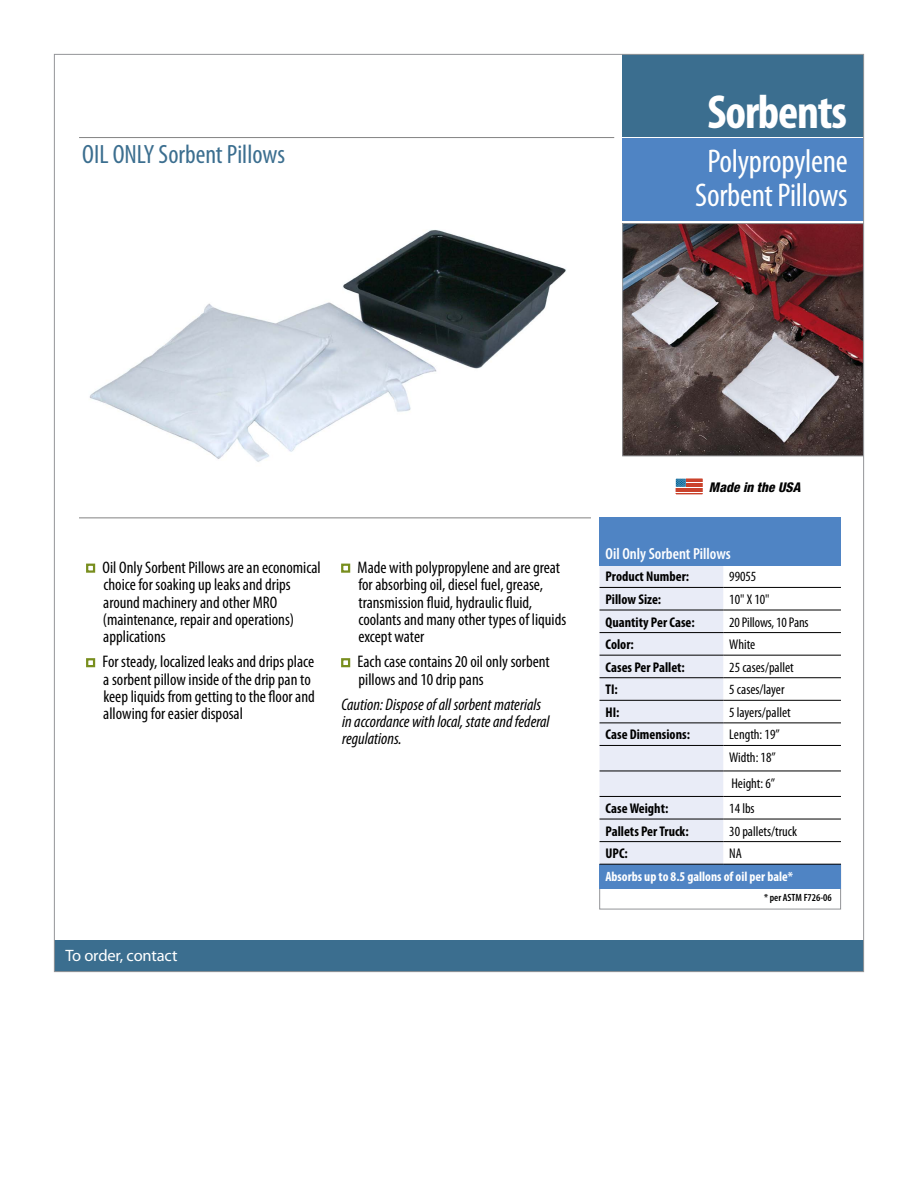
<style>
.page{position:relative;width:918px;height:1188px;background:#fff}
.page>*{position:absolute;margin:0;border:0;box-sizing:border-box;transform-origin:0 0}
.t1{font:700 condensed 48px "Myriad Pro";letter-spacing:-.025em;color:#fff}
.t2{font:condensed 33px/34.5px "Myriad Pro";letter-spacing:-.01em;color:#fff;text-align:center}
.t3{font:condensed 26.55px "Myriad Pro";color:#3b6e8f}
.t4{font:condensed 16.8px/17.4px "Myriad Pro";color:#000}
.t5{font:italic condensed 16.8px/17.4px "Myriad Pro";color:#000}
.t6{font:16.5px "Myriad Pro";letter-spacing:-.01em;color:#fff}
.t7{font:600 condensed 16.05px "Myriad Pro";color:#fff}
.t8{font:condensed 14.1px/22.5px "Myriad Pro";color:#000}
.t9{font:700 condensed 14.1px "Myriad Pro";color:#000}
.t10{font:700 condensed 13.5px "Myriad Pro";color:#fff}
.t11{font:italic 800 condensed 13.35px "Helvetica Neue";color:#000}
.t12{font:600 condensed 10.5px "Myriad Pro";color:#000}
</style>
<div class="page">
<div style="left:600px;top:864px;width:241px;height:25px;background:#4f84c4"></div>
<div style="left:600px;top:566px;width:123px;height:298px;background:#e9ecf7"></div>
<hr style="left:600px;top:587px;width:123px;height:1px;background:#000">
<hr style="left:723px;top:587px;width:118px;height:1px;background:#000">
<hr style="left:600px;top:610px;width:123px;height:1px;background:#000">
<hr style="left:723px;top:610px;width:118px;height:1px;background:#000">
<hr style="left:600px;top:632px;width:123px;height:1px;background:#000">
<hr style="left:723px;top:632px;width:118px;height:1px;background:#000">
<hr style="left:600px;top:655px;width:123px;height:1px;background:#000">
<hr style="left:723px;top:655px;width:118px;height:1px;background:#000">
<hr style="left:600px;top:677px;width:123px;height:1px;background:#000">
<hr style="left:723px;top:677px;width:118px;height:1px;background:#000">
<hr style="left:600px;top:700px;width:123px;height:1px;background:#000">
<hr style="left:723px;top:700px;width:118px;height:1px;background:#000">
<hr style="left:600px;top:723px;width:123px;height:1px;background:#000">
<hr style="left:723px;top:723px;width:118px;height:1px;background:#000">
<hr style="left:600px;top:745px;width:123px;height:1px;background:#000">
<hr style="left:723px;top:745px;width:118px;height:1px;background:#000">
<hr style="left:600px;top:771px;width:123px;height:1px;background:#000">
<hr style="left:723px;top:771px;width:118px;height:1px;background:#000">
<hr style="left:600px;top:796px;width:123px;height:1px;background:#000">
<hr style="left:723px;top:796px;width:118px;height:1px;background:#000">
<hr style="left:600px;top:819px;width:123px;height:1px;background:#000">
<hr style="left:723px;top:819px;width:118px;height:1px;background:#000">
<hr style="left:600px;top:841px;width:123px;height:1px;background:#000">
<hr style="left:723px;top:841px;width:118px;height:1px;background:#000">
<hr style="left:600px;top:864px;width:123px;height:1px;background:#000">
<hr style="left:723px;top:864px;width:118px;height:1px;background:#000">
<div style="left:622px;top:54px;width:241px;height:82px;background:#3b6e8f"></div>
<div style="left:622px;top:139px;width:242px;height:82px;background:#4f84c4"></div>
<div style="left:86px;top:564px;width:9px;height:9px;border:2px solid #788e1e"></div>
<div style="left:86px;top:658px;width:9px;height:9px;border:2px solid #788e1e"></div>
<div style="left:341px;top:564px;width:9px;height:9px;border:2px solid #788e1e"></div>
<div style="left:341px;top:658px;width:9px;height:9px;border:2px solid #788e1e"></div>
<img style="left:89px;top:230px;width:477px;height:232px">
<div style="left:600px;top:518px;width:241px;height:48px;background:#4f84c4"></div>
<hr style="left:79px;top:137px;width:535px;height:1px;background:#000">
<hr style="left:79px;top:518px;width:512px;height:1px;background:#000">
<svg style="left:675px;top:478px;width:28px;height:17px"></svg>
<img style="left:624px;top:225px;width:238px;height:229px">
<div style="left:622px;top:223px;width:242px;height:233px;border:1px solid #939598"></div>
<div style="left:55px;top:940px;width:809px;height:32px;background:#3b6e8f"></div>
<h3 class="t3" style="left:82px;top:139px;width:204px">OIL ONLY Sorbent Pillows</h3>
<h1 class="t1" style="left:707px;top:82px;width:141px">Sorbents</h1>
<h2 class="t2" style="left:695px;top:143px;width:154px">Polypropylene<br>Sorbent Pillows</h2>
<p class="t4" style="left:103px;top:558px;width:220px">Oil Only Sorbent Pillows are an economical choice for soaking up leaks and drips around machinery and other MRO (maintenance, repair and operations) applications</p>
<p class="t4" style="left:103px;top:653px;width:214px">For steady, localized leaks and drips place a sorbent pillow inside of the drip pan to keep liquids from getting to the floor and allowing for easier disposal</p>
<p class="t4" style="left:358px;top:558px;width:210px">Made with polypropylene and are great for absorbing oil, diesel fuel, grease, transmission fluid, hydraulic fluid, coolants and many other types of liquids except water</p>
<p class="t4" style="left:358px;top:653px;width:194px">Each case contains 20 oil only sorbent pillows and 10 drip pans</p>
<p class="t5" style="left:341px;top:695px;width:210px">Caution: Dispose of all sorbent materials in accordance with local, state and federal regulations.</p>
<p class="t6" style="left:65px;top:945px;width:114px">To order, contact</p>
<p class="t11" style="left:709px;top:478px;width:93px">Made in the USA</p>
<p class="t7" style="left:606px;top:543px;width:127px">Oil Only Sorbent Pillows</p>
<p class="t9" style="left:606px;top:568px;width:85px">Product Number:</p>
<p class="t8" style="left:729px;top:565px;width:29px">99055</p>
<p class="t9" style="left:606px;top:590px;width:57px">Pillow Size:</p>
<p class="t8" style="left:729px;top:588px;width:42px">10" X 10"</p>
<p class="t9" style="left:606px;top:613px;width:91px">Quantity Per Case:</p>
<p class="t8" style="left:729px;top:611px;width:81px">20 Pillows, 10 Pans</p>
<p class="t9" style="left:606px;top:636px;width:30px">Color:</p>
<p class="t8" style="left:729px;top:633px;width:28px">White</p>
<p class="t9" style="left:606px;top:658px;width:81px">Cases Per Pallet:</p>
<p class="t8" style="left:729px;top:656px;width:66px">25 cases/pallet</p>
<p class="t9" style="left:606px;top:681px;width:14px">TI:</p>
<p class="t8" style="left:729px;top:678px;width:57px">5 cases/layer</p>
<p class="t9" style="left:606px;top:703px;width:16px">HI:</p>
<p class="t8" style="left:729px;top:701px;width:63px">5 layers/pallet</p>
<p class="t9" style="left:606px;top:726px;width:86px">Case Dimensions:</p>
<p class="t8" style="left:729px;top:723px;width:52px">Length: 19”<br>Width: 18”</p>
<p class="t8" style="left:731px;top:771px;width:45px">Height: 6”</p>
<p class="t9" style="left:606px;top:800px;width:64px">Case Weight:</p>
<p class="t8" style="left:729px;top:797px;width:27px">14 lbs</p>
<p class="t9" style="left:606px;top:822px;width:85px">Pallets Per Truck:</p>
<p class="t8" style="left:729px;top:820px;width:69px">30 pallets/truck</p>
<p class="t9" style="left:606px;top:845px;width:24px">UPC:</p>
<p class="t8" style="left:729px;top:842px;width:14px">NA</p>
<p class="t10" style="left:605px;top:868px;width:189px">Absorbs up to 8.5 gallons of oil per bale*</p>
<p class="t12" style="left:764px;top:891px;width:69px">* per ASTM F726-06</p>
</div>
